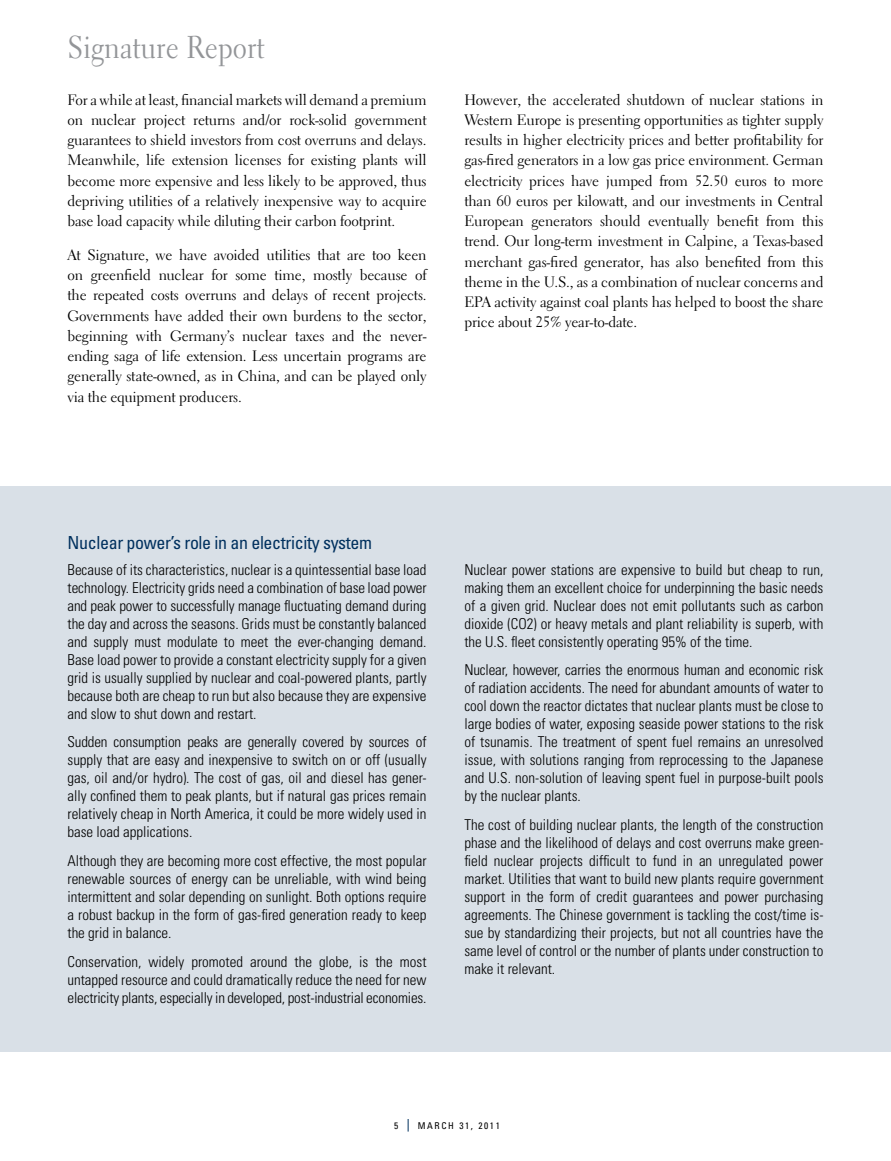
<style>
.page{position:relative;width:891px;height:1161px;background:#fff}
.page>*{position:absolute;margin:0;border:0;box-sizing:border-box;transform-origin:0 0}
.t1{font:31.5px "Electra LH";color:#939598;scale:.9 1}
.t2{font:condensed 18px "Univers";letter-spacing:-.02em;color:#00305e}
.t3{font:300 condensed 15px/18px "Univers";color:#000;text-align:justify}
.t4{font:15px/20.2px "Electra LH";letter-spacing:-.01em;color:#000;text-align:justify}
.t5{font:condensed 9.3px "Univers";letter-spacing:.17em;color:#000}
</style>
<div class="page">
<svg style="left:408px;top:1119px;width:1px;height:13px"></svg>
<div style="left:0;top:486px;width:891px;height:565px;background:#d9e0e7"></div>
<h1 class="t1" style="left:68px;top:28px;width:220px">Signature Report</h1>
<p class="t4" style="left:68px;top:89px;width:361px">For a while at least, financial markets will demand a premium on nuclear project returns and/or rock-solid government guarantees to shield investors from cost overruns and delays.<br>Meanwhile, life extension licenses for existing plants will become more expensive and less likely to be approved, thus depriving utilities of a relatively inexpensive way to acquire base load capacity while diluting their carbon footprint.</p>
<p class="t4" style="left:68px;top:245px;width:361px">At Signature, we have avoided utilities that are too keen on greenfield nuclear for some time, mostly because of the repeated costs overruns and delays of recent projects.<br>Governments have added their own burdens to the sector, beginning with Germany’s nuclear taxes and the never&shy;ending saga of life extension. Less uncertain programs are generally state-owned, as in China, and can be played only via the equipment producers.</p>
<p class="t4" style="left:464px;top:89px;width:361px">However, the accelerated shutdown of nuclear stations in Western Europe is presenting opportunities as tighter supply results in higher electricity prices and better profitability for gas-fired generators in a low gas price environment. German electricity prices have jumped from 52.50 euros to more than 60 euros per kilowatt, and our investments in Central European generators should eventually benefit from this trend. Our long-term investment in Calpine, a Texas-based merchant gas-fired generator, has also benefited from this theme in the U.S., as a combination of nuclear concerns and EPA activity against coal plants has helped to boost the share price about 25% year-to-date.</p>
<p class="t2" style="left:68px;top:531px;width:306px">Nuclear power’s role in an electricity system</p>
<p class="t3" style="left:68px;top:560px;width:361px">Because of its characteristics, nuclear is a quintessential base load technology. Electricity grids need a combination of base load power and peak power to successfully manage fluctuating demand during the day and across the seasons. Grids must be constantly balanced and supply must modulate to meet the ever-changing demand.<br>Base load power to provide a constant electricity supply for a given grid is usually supplied by nuclear and coal-powered plants, partly because both are cheap to run but also because they are expensive and slow to shut down and restart.</p>
<p class="t3" style="left:68px;top:733px;width:361px">Sudden consumption peaks are generally covered by sources of supply that are easy and inexpensive to switch on or off (usually gas, oil and/or hydro). The cost of gas, oil and diesel has gener&shy;ally confined them to peak plants, but if natural gas prices remain relatively cheap in North America, it could be more widely used in base load applications.</p>
<p class="t3" style="left:68px;top:852px;width:361px">Although they are becoming more cost effective, the most popular renewable sources of energy can be unreliable, with wind being intermittent and solar depending on sunlight. Both options require a robust backup in the form of gas-fired generation ready to keep the grid in balance.</p>
<p class="t3" style="left:68px;top:953px;width:361px">Conservation, widely promoted around the globe, is the most untapped resource and could dramatically reduce the need for new electricity plants, especially in developed, post-industrial economies.</p>
<p class="t3" style="left:464px;top:560px;width:361px">Nuclear power stations are expensive to build but cheap to run, making them an excellent choice for underpinning the basic needs of a given grid. Nuclear does not emit pollutants such as carbon dioxide (CO2) or heavy metals and plant reliability is superb, with the U.S. fleet consistently operating 95% of the time.</p>
<p class="t3" style="left:464px;top:661px;width:361px">Nuclear, however, carries the enormous human and economic risk of radiation accidents. The need for abundant amounts of water to cool down the reactor dictates that nuclear plants must be close to large bodies of water, exposing seaside power stations to the risk of tsunamis. The treatment of spent fuel remains an unresolved issue, with solutions ranging from reprocessing to the Japanese and U.S. non-solution of leaving spent fuel in purpose-built pools by the nuclear plants.</p>
<p class="t3" style="left:464px;top:816px;width:361px">The cost of building nuclear plants, the length of the construction phase and the likelihood of delays and cost overruns make green&shy;field nuclear projects difficult to fund in an unregulated power market. Utilities that want to build new plants require government support in the form of credit guarantees and power purchasing agreements. The Chinese government is tackling the cost/time is&shy;sue by standardizing their projects, but not all countries have the same level of control or the number of plants under construction to make it relevant.</p>
<p class="t5" style="left:394px;top:1119px;width:6px">5</p>
<p class="t5" style="left:418px;top:1119px;width:84px">March 31, 2011</p>
</div>
